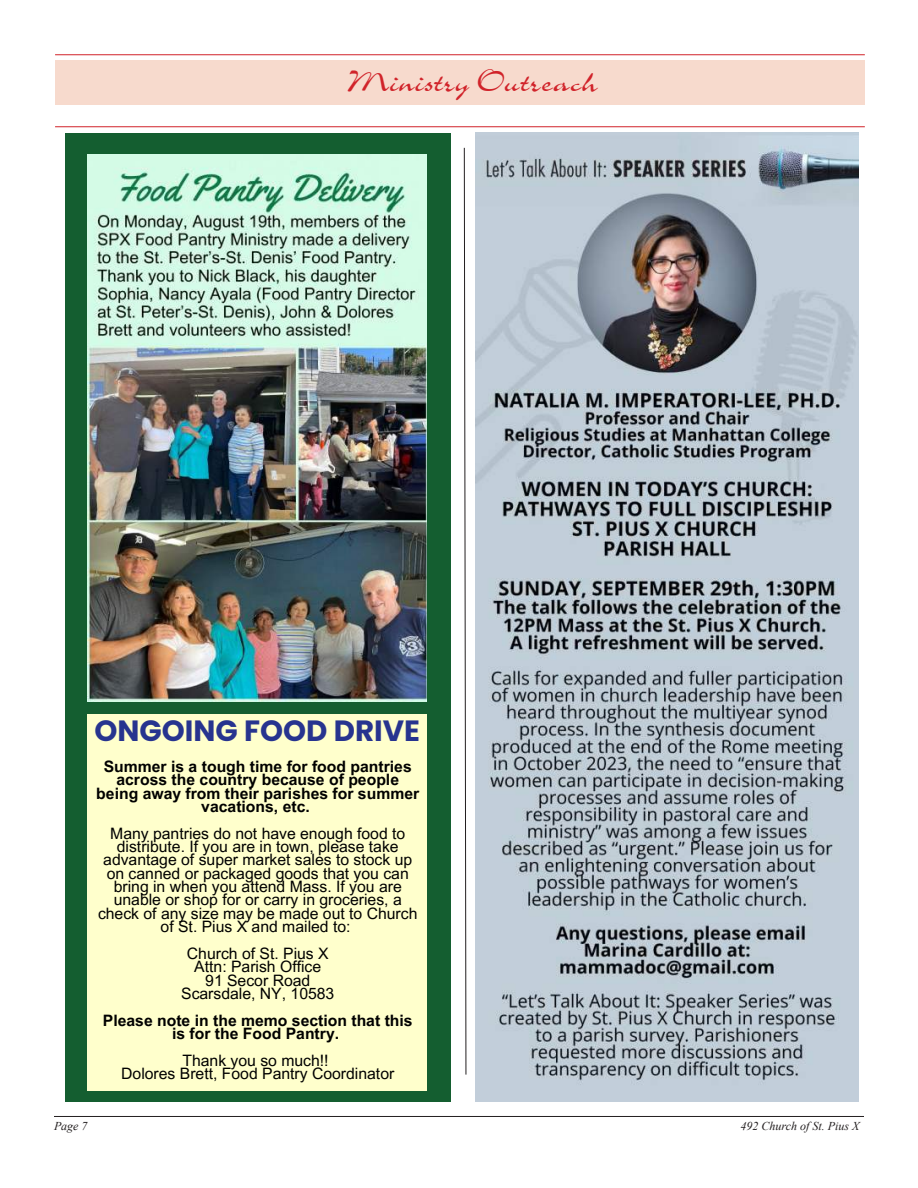
<style>
.page{position:relative;width:918px;height:1188px;background:#fff}
.page>*{position:absolute;margin:0;border:0;box-sizing:border-box;transform-origin:0 0}
.t1{font:36px "Charme";color:#d1232a}
.t2{font:700 29.25px "Poppins";color:#27348f}
.t3{font:15.75px/13.4px "Arial MT Pro";color:#000;text-align:center}
.t4{font:700 15.75px/13.4px "Arial MT Pro";color:#000;text-align:center}
.t5{font:italic 12px "Times New Roman";color:#231f20}
</style>
<div class="page">
<hr style="left:54px;top:1116px;width:810px;height:1px;background:#231f20">
<div style="left:55px;top:60px;width:810px;height:45px;background:#f7dacd"></div>
<hr style="left:55px;top:54px;width:810px;height:1px;background:#d1232a">
<hr style="left:55px;top:126px;width:810px;height:1px;background:#d1232a">
<svg style="left:464px;top:147px;width:3px;height:928px"></svg>
<div style="left:65px;top:133px;width:386px;height:968px;background:#145e30"></div>
<img style="left:475px;top:133px;width:384px;height:968px">
<img style="left:88px;top:155px;width:339px;height:547px">
<div style="left:88px;top:714px;width:339px;height:377px;background:#ffc"></div>
<p class="t1" style="left:348px;top:64px;width:252px">Ministry Outreach</p>
<p class="t2" style="left:95px;top:714px;width:327px">ONGOING FOOD DRIVE</p>
<p class="t4" style="left:96px;top:760px;width:324px">Summer is a tough time for food pantries across the country because of people being away from their parishes for summer vacations, etc.</p>
<p class="t3" style="left:98px;top:827px;width:321px">Many pantries do not have enough food to distribute. If you are in town, please take advantage of super market sales to stock up on canned or packaged goods that you can bring in when you attend Mass. If you are unable or shop for or carry in groceries, a check of any size may be made out to Church of St. Pius X and mailed to:</p>
<p class="t3" style="left:181px;top:948px;width:155px">Church of St. Pius X<br>Attn: Parish Office<br>91 Secor Road<br>Scarsdale, NY, 10583</p>
<p class="t4" style="left:103px;top:1014px;width:311px">Please note in the memo section that this is for the Food Pantry.</p>
<p class="t3" style="left:121px;top:1054px;width:275px">Thank you so much!!<br>Dolores Brett, Food Pantry Coordinator</p>
<p class="t5" style="left:54px;top:1117px;width:35px">Page 7</p>
<p class="t5" style="left:741px;top:1117px;width:120px">492 Church of St. Pius X</p>
</div>
